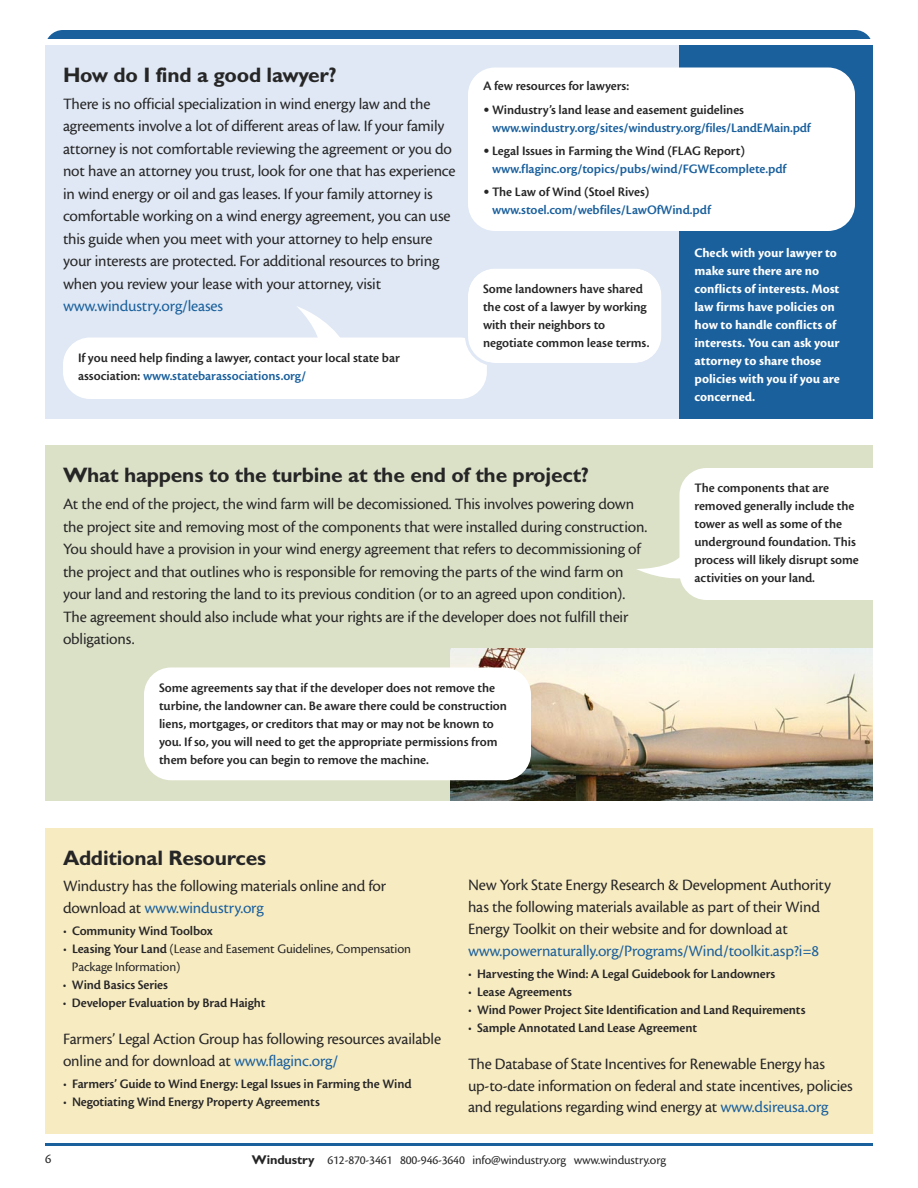
<style>
.page{position:relative;width:918px;height:1188px;background:#fff}
.page>*{position:absolute;margin:0;border:0;box-sizing:border-box;transform-origin:0 0}
.t1{font:700 21px "Gill Sans";letter-spacing:-.01em;color:#272627}
.t2{font:16.5px/22.5px "Cronos MM 408 11";letter-spacing:-.01em;color:#272627}
.t3{font:16.5px "Cronos MM 408 11";letter-spacing:-.01em;color:#1a609d}
.t4{font:13.5px/18px "Cronos MM 574 11";letter-spacing:-.005em;color:#272627}
.t5{font:13.5px/17.7px "Cronos MM 574 11";letter-spacing:-.005em;color:#1a609d}
.t6{font:13.5px/18px "Cronos MM 700 11";letter-spacing:-.005em;color:#fff}
.t7{font:13.5px/18px "Cronos MM 408 11";letter-spacing:-.01em;color:#272627}
.t8{font:12.75px "Cronos MM 408 11";letter-spacing:-.01em;color:#272627}
.s1{color:#1a609d}
.s2{font-family:"Meridien";font-weight:500;color:#272627}
.s3{color:#272627}
.s4{font-family:"Cronos MM 574 11"}
.s5{font-family:"Gill Sans";font-weight:700}
</style>
<div class="page">
<div style="left:45px;top:828px;width:828px;height:306px;background:#f7ebc1"></div>
<div style="left:45px;top:446px;width:828px;height:355px;background:#dbe1c7"></div>
<div style="left:680px;top:468px;width:220px;height:132px;background:#fff;border-radius:27px"></div>
<svg style="left:637px;top:554px;width:45px;height:30px"></svg>
<div style="left:45px;top:30px;width:828px;height:60px;background:#1a609d;border-radius:18px"></div>
<div style="left:45px;top:39px;width:828px;height:6px;background:#fff"></div>
<div style="left:45px;top:45px;width:828px;height:373px;background:#dfe8f4"></div>
<div style="left:63px;top:338px;width:424px;height:61px;background:#fff;border-radius:27px"></div>
<svg style="left:296px;top:306px;width:49px;height:32px"></svg>
<div style="left:465px;top:269px;width:196px;height:96px;background:#fff"></div>
<div style="left:680px;top:45px;width:193px;height:373px;background:#1a609d"></div>
<div style="left:468px;top:68px;width:387px;height:163px;background:#fff;border-radius:27px"></div>
<img style="left:450px;top:649px;width:423px;height:152px">
<hr style="left:45px;top:1143px;width:828px;height:3px;background:#1a609d">
<div style="left:144px;top:668px;width:387px;height:112px;background:#fff;border-radius:27px"></div>
<p class="t1" style="left:63px;top:67px;width:275px">How do I find a good lawyer?</p>
<p class="t2" style="left:63px;top:94px;width:394px">There is no official specialization in wind energy law and the agreements involve a lot of different areas of law. If your family attorney is not comfortable reviewing the agreement or you do not have an attorney you trust, look for one that has experience in wind energy or oil and gas leases. If your family attorney is comfortable working on a wind energy agreement, you can use this guide when you meet with your attorney to help ensure your interests are protected. For additional resources to bring when you review your lease with your attorney, visit</p>
<p class="t3" style="left:63px;top:300px;width:162px">www.windustry.org/leases</p>
<p class="t4" style="left:78px;top:350px;width:323px">If you need help finding a lawyer, contact your local state bar association: <span class="s1">www.statebarassociations.org/</span></p>
<p class="t4" style="left:483px;top:78px;width:148px">A few resources for lawyers:</p>
<p class="t5" style="left:492px;top:102px;width:320px;text-indent:-9px"><span class="s2">•</span> <span class="s3">Windustry’s land lease and easement guidelines </span>www.windustry.org/sites/windustry.org/files/LandEMain.pdf</p>
<p class="t5" style="left:492px;top:143px;width:296px;text-indent:-9px"><span class="s2">•</span> <span class="s3">Legal Issues in Farming the Wind (FLAG Report) </span>www.flaginc.org/topics/pubs/wind/FGWEcomplete.pdf</p>
<p class="t5" style="left:492px;top:184px;width:220px;text-indent:-9px"><span class="s2">•</span> <span class="s3">The Law of Wind (Stoel Rives) </span>www.stoel.com/webfiles/LawOfWind.pdf</p>
<p class="t4" style="left:483px;top:281px;width:168px">Some landowners have shared the cost of a lawyer by working with their neighbors to negotiate common lease terms.</p>
<p class="t6" style="left:694px;top:245px;width:147px">Check with your lawyer to make sure there are no conflicts of interests. Most law firms have policies on how to handle conflicts of interests. You can ask your attorney to share those policies with you if you are concerned.</p>
<p class="t1" style="left:63px;top:468px;width:527px">What happens to the turbine at the end of the project?</p>
<p class="t2" style="left:63px;top:494px;width:586px">At the end of the project, the wind farm will be decomissioned. This involves powering down the project site and removing most of the components that were installed during construction.<br>You should have a provision in your wind energy agreement that refers to decommissioning of the project and that outlines who is responsible for removing the parts of the wind farm on your land and restoring the land to its previous condition (or to an agreed upon condition).<br>The agreement should also include what your rights are if the developer does not fulfill their obligations.</p>
<p class="t4" style="left:159px;top:680px;width:349px">Some agreements say that if the developer does not remove the turbine, the landowner can. Be aware there could be construction liens, mortgages, or creditors that may or may not be known to you. If so, you will need to get the appropriate permissions from them before you can begin to remove the machine.</p>
<p class="t4" style="left:694px;top:480px;width:166px">The components that are removed generally include the tower as well as some of the underground foundation. This process will likely disrupt some activities on your land.</p>
<p class="t1" style="left:63px;top:851px;width:205px">Additional Resources</p>
<p class="t2" style="left:63px;top:876px;width:325px;line-height:21.8px">Windustry has the following materials online and for download at <span class="s1">www.windustry.org</span></p>
<p class="t4" style="left:63px;top:923px;width:151px">• Community Wind Toolbox</p>
<p class="t7" style="left:72px;top:941px;width:341px;text-indent:-9px"><span class="s4">• Leasing Your Land</span> (Lease and Easement Guidelines, Compensation<br>Package Information)</p>
<p class="t4" style="left:63px;top:977px;width:106px">• Wind Basics Series</p>
<p class="t4" style="left:63px;top:995px;width:204px">• Developer Evaluation by Brad Haight</p>
<p class="t2" style="left:63px;top:1029px;width:380px;line-height:21.8px">Farmers’ Legal Action Group has following resources available online and for download at <span class="s1">www.flaginc.org/</span></p>
<p class="t4" style="left:63px;top:1076px;width:350px">• Farmers’ Guide to Wind Energy: Legal Issues in Farming the Wind</p>
<p class="t4" style="left:63px;top:1094px;width:258px">• Negotiating Wind Energy Property Agreements</p>
<p class="t2" style="left:468px;top:876px;width:365px;line-height:21.8px">New York State Energy Research &amp; Development Authority has the following materials available as part of their Wind<br>Energy Toolkit on their website and for download at</p>
<p class="t3" style="left:468px;top:944px;width:353px">www.powernaturally.org/Programs/Wind/toolkit.asp?i=8</p>
<p class="t4" style="left:468px;top:966px;width:309px">• Harvesting the Wind: A Legal Guidebook for Landowners</p>
<p class="t4" style="left:468px;top:984px;width:105px">• Lease Agreements</p>
<p class="t4" style="left:468px;top:1002px;width:339px">• Wind Power Project Site Identification and Land Requirements</p>
<p class="t4" style="left:468px;top:1020px;width:231px">• Sample Annotated Land Lease Agreement</p>
<p class="t2" style="left:468px;top:1054px;width:386px;line-height:21.8px">The Database of State Incentives for Renewable Energy has up-to-date information on federal and state incentives, policies and regulations regarding wind energy at <span class="s1">www.dsireusa.org</span></p>
<p class="t7" style="left:45px;top:1151px;width:8px">6</p>
<p class="t8" style="left:252px;top:1155px;width:416px"><span class="s5">Windustry</span> 612-870-3461 800-946-3640 info@windustry.org www.windustry.org</p>
</div>
